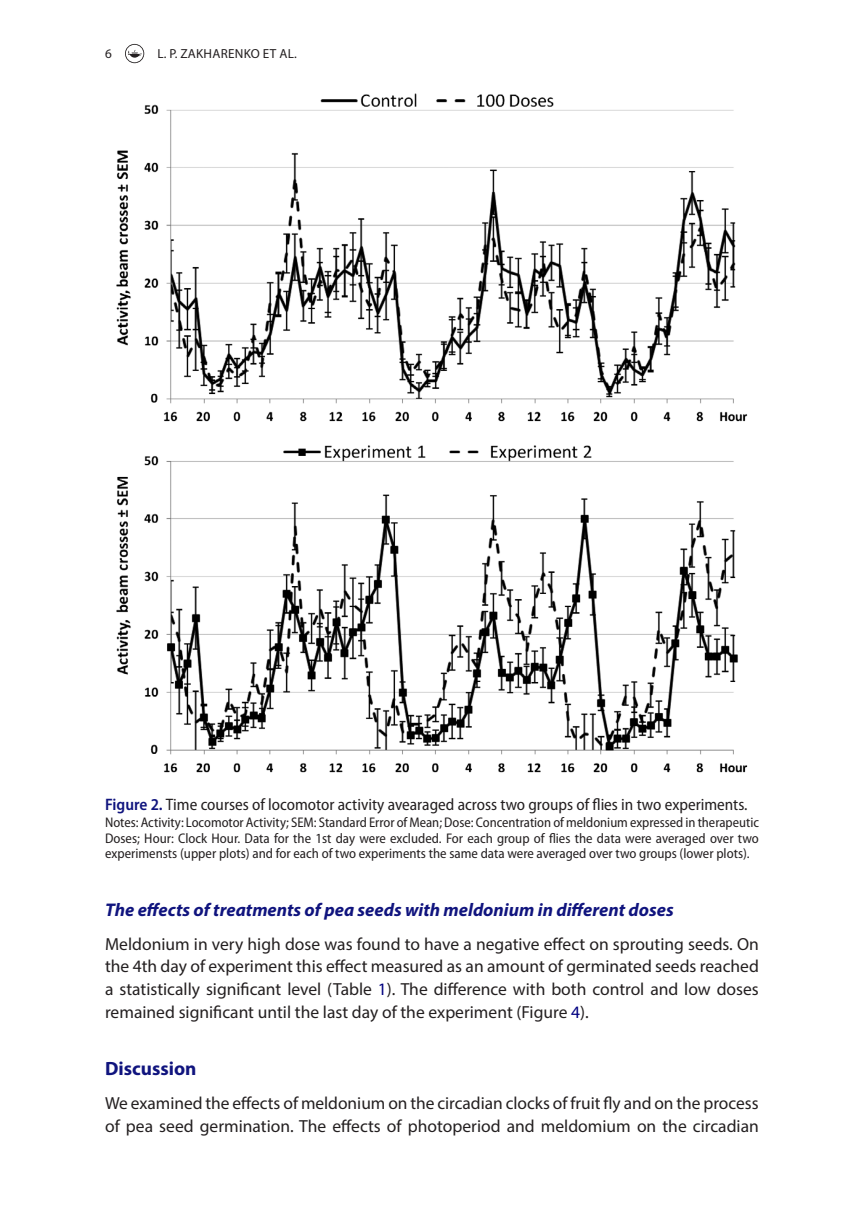
<style>
.page{position:relative;width:864px;height:1231px;background:#fff}
.page>*{position:absolute;margin:0;border:0;box-sizing:border-box;transform-origin:0 0}
.t1{font:700 19.25px "Myriad Pro";color:#10147e}
.t2{font:italic 700 18.38px "Myriad Pro";color:#10147e}
.t3{font:17.5px/22.8px "Myriad Pro";color:#231f20;text-align:justify}
.t4{font:semi-condensed 16.62px "Myriad Pro";color:#231f20}
.t5{font:semi-condensed 14px/15.8px "Myriad Pro";color:#231f20;text-align:justify}
.t6{font:13.12px "Myriad Pro";letter-spacing:.02em;color:#231f20}
.s1{font-weight:600;color:#10147e}
.s2{color:#000080}
</style>
<div class="page">
<svg style="left:125px;top:44px;width:19px;height:19px"></svg>
<img style="left:116px;top:93px;width:632px;height:680px">
<p class="t6" style="left:105px;top:45px;width:8px">6</p>
<p class="t6" style="left:157px;top:45px;width:141px">L. P. ZAKHARENKO ET AL.</p>
<p class="t4" style="left:105px;top:795px;width:643px"><span class="s1">Figure 2.</span> Time courses of locomotor activity avearaged across two groups of flies in two experiments.</p>
<p class="t5" style="left:105px;top:814px;width:655px">Notes: Activity: Locomotor Activity; SEM: Standard Error of Mean; Dose: Concentration of meldonium expressed in therapeutic Doses; Hour: Clock Hour. Data for the 1st day were excluded. For each group of flies the data were averaged over two experimensts (upper plots) and for each of two experiments the same data were averaged over two groups (lower plots).</p>
<p class="t2" style="left:105px;top:897px;width:570px">The effects of treatments of pea seeds with meldonium in different doses</p>
<p class="t3" style="left:105px;top:932px;width:655px">Meldonium in very high dose was found to have a negative effect on sprouting seeds. On the 4th day of experiment this effect measured as an amount of germinated seeds reached a statistically significant level (Table <span class="s2">1</span>). The difference with both control and low doses remained significant until the last day of the experiment (Figure <span class="s2">4</span>).</p>
<p class="t1" style="left:105px;top:1055px;width:93px">Discussion</p>
<p class="t3" style="left:105px;top:1091px;width:655px">We examined the effects of meldonium on the circadian clocks of fruit fly and on the process of pea seed germination. The effects of photoperiod and meldomium on the circadian</p>
</div>
